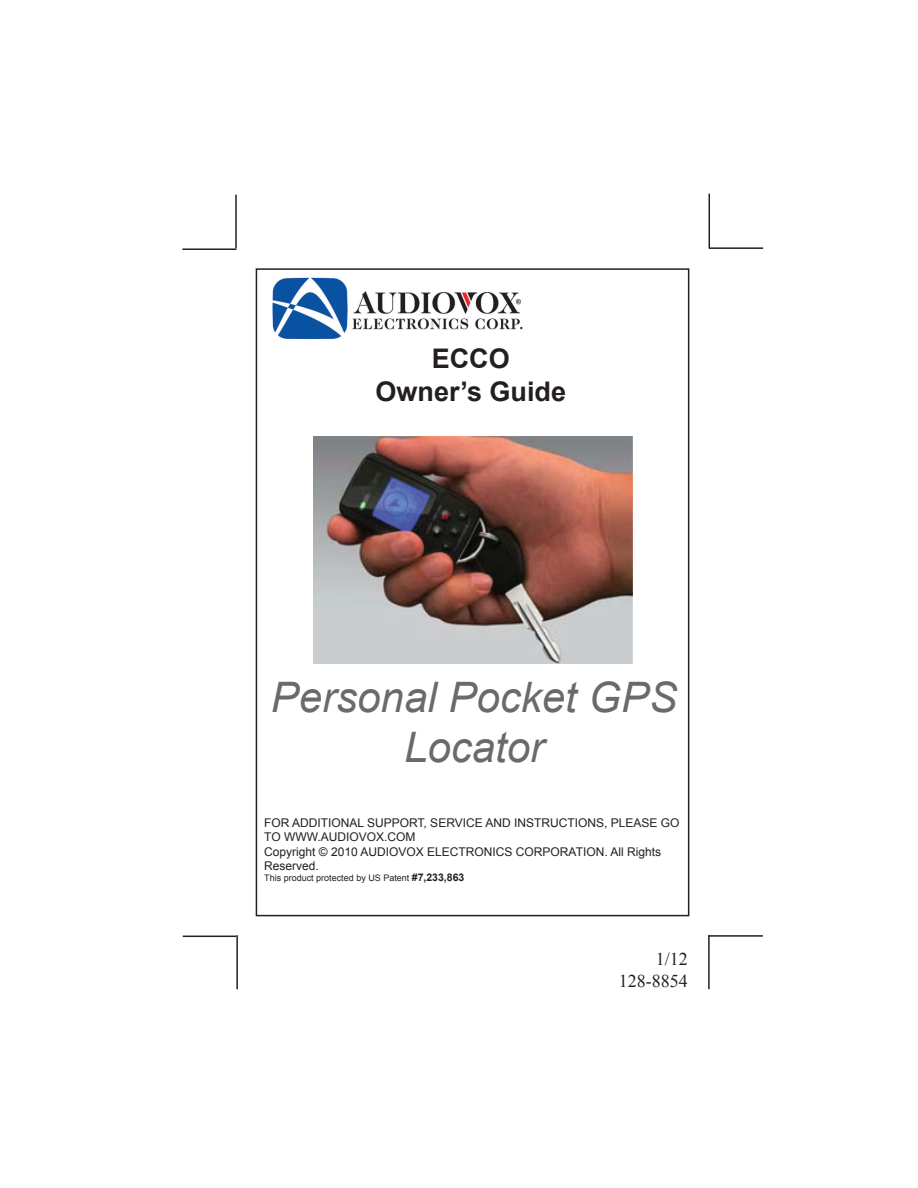
<style>
.page{position:relative;width:918px;height:1188px;background:#fff}
.page>*{position:absolute;margin:0;border:0;box-sizing:border-box;transform-origin:0 0}
.t1{font:italic 42px/50.4px "Arial";color:#6a6a6a;text-align:center}
.t2{font:700 27px "Arial";color:#231f20}
.t3{font:18px "Times New Roman";color:#231f20}
.t4{font:12px/14.4px "Arial";color:#231f20}
.t5{font:9px "Arial";color:#231f20}
.s1{font-weight:700;font-size:10.5px}
</style>
<div class="page">
<div style="left:256px;top:268px;width:433px;height:648px;border:2px solid #231f20"></div>
<hr style="left:182px;top:248px;width:54px;height:2px;background:#231f20">
<hr style="left:235px;top:195px;width:2px;height:53px;background:#231f20">
<hr style="left:183px;top:936px;width:53px;height:1px;background:#231f20">
<hr style="left:236px;top:935px;width:2px;height:54px;background:#231f20">
<hr style="left:708px;top:935px;width:2px;height:54px;background:#231f20">
<hr style="left:708px;top:935px;width:55px;height:2px;background:#231f20">
<hr style="left:709px;top:247px;width:54px;height:2px;background:#231f20">
<hr style="left:709px;top:194px;width:1px;height:54px;background:#231f20">
<img style="left:272px;top:277px;width:251px;height:62px">
<img style="left:314px;top:437px;width:318px;height:227px">
<p class="t2" style="left:432px;top:341px;width:80px">ECCO</p>
<p class="t2" style="left:376px;top:373px;width:192px">Owner’s Guide</p>
<p class="t1" style="left:271px;top:672px;width:408px">Personal Pocket GPS<br>Locator</p>
<p class="t4" style="left:264px;top:815px;width:417px">FOR ADDITIONAL SUPPORT, SERVICE AND INSTRUCTIONS, PLEASE GO<br>TO WWW.AUDIOVOX.COM</p>
<p class="t4" style="left:264px;top:844px;width:398px">Copyright © 2010 AUDIOVOX ELECTRONICS CORPORATION. All Rights<br>Reserved.</p>
<p class="t5" style="left:264px;top:872px;width:202px">This product protected by US Patent <span class="s1">#7,233,863</span></p>
<p class="t3" style="left:656px;top:947px;width:34px">1/12</p>
<p class="t3" style="left:619px;top:968px;width:70px">128-8854</p>
</div>
